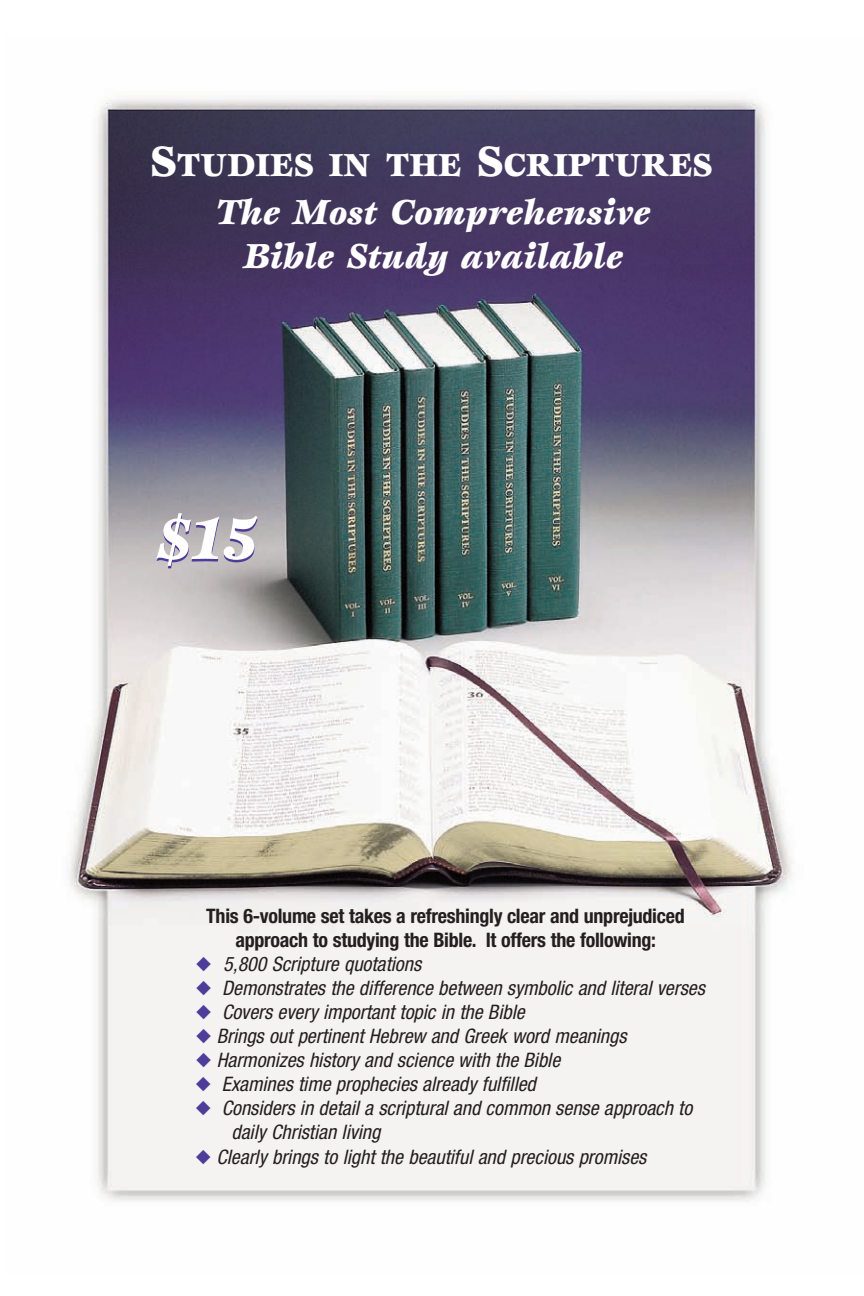
<style>
.page{position:relative;width:864px;height:1296px;background:#fff}
.page>*{position:absolute;margin:0;border:0;box-sizing:border-box;transform-origin:0 0}
.t1{font:italic 900 60px "Esprit";color:#4d3c98}
.t2{font:italic 900 36px/43.2px "Esprit";color:#fff;text-align:center}
.t3{font:900 33px "Esprit";color:#fff}
.t4{font:italic condensed 20px/23px "Helvetica Neue";color:#231f20}
.t5{font:700 condensed 20px/24px "Helvetica Neue";letter-spacing:-.015em;color:#231f20;text-align:center}
.s1{font-size:44px}
.s2{color:#4d3c98}
</style>
<div class="page">
<img style="left:66px;top:95px;width:727px;height:1107px">
<h3 class="t3" style="left:151px;top:144px;width:563px"><span class="s1">S</span>TUDIES IN THE <span class="s1">S</span>CRIPTURES</h3>
<h2 class="t2" style="left:216px;top:191px;width:436px">The Most Comprehensive<br>Bible Study available</h2>
<h1 class="t1" style="left:155px;top:505px;width:104px">$15</h1>
<p class="t5" style="left:206px;top:903px;width:480px">This 6-volume set takes a refreshingly clear and unprejudiced approach to studying the Bible. It offers the following:</p>
<p class="t4" style="left:196px;top:952px;width:227px"><span class="s2">◆</span> 5,800 Scripture quotations</p>
<p class="t4" style="left:196px;top:976px;width:511px"><span class="s2">◆</span> Demonstrates the difference between symbolic and literal verses</p>
<p class="t4" style="left:196px;top:1000px;width:330px"><span class="s2">◆</span> Covers every important topic in the Bible</p>
<p class="t4" style="left:196px;top:1024px;width:432px"><span class="s2">◆</span> Brings out pertinent Hebrew and Greek word meanings</p>
<p class="t4" style="left:196px;top:1048px;width:366px"><span class="s2">◆</span> Harmonizes history and science with the Bible</p>
<p class="t4" style="left:195px;top:1072px;width:342px"><span class="s2">◆</span> Examines time prophecies already fulfilled</p>
<p class="t4" style="left:231px;top:1096px;width:462px;text-indent:-36px"><span class="s2">◆</span> Considers in detail a scriptural and common sense approach to daily Christian living</p>
<p class="t4" style="left:195px;top:1144px;width:452px"><span class="s2">◆</span> Clearly brings to light the beautiful and precious promises</p>
</div>
